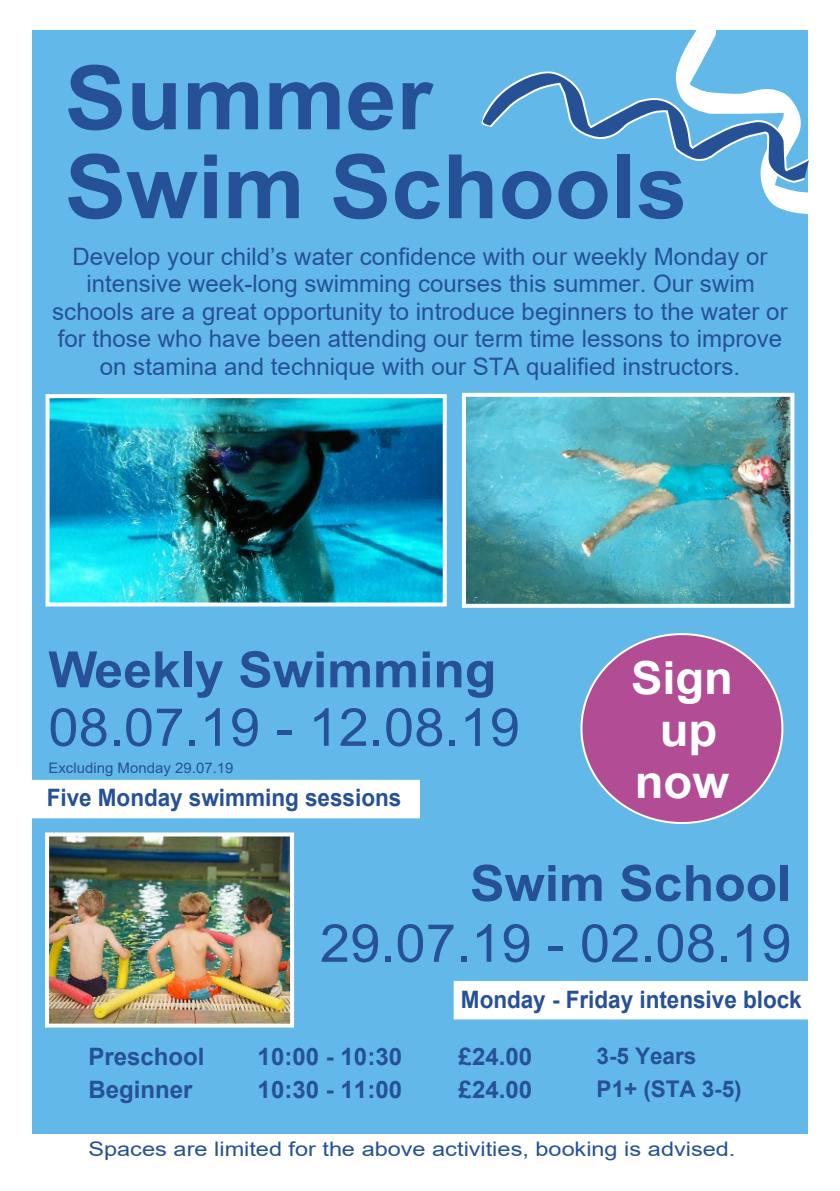
<style>
.page{position:relative;width:840px;height:1191px;background:#fff}
.page>*{position:absolute;margin:0;border:0;box-sizing:border-box;transform-origin:0 0}
.t1{font:700 88.8px/88.8px "Arial";color:#265196}
.t2{font:52.6px "Arial";letter-spacing:.005em;color:#265196}
.t3{font:700 50px "Arial";color:#265196}
.t4{font:700 45.6px/52.2px "Arial";color:#fff;text-align:center}
.t5{font:24px/27.6px "Arial";color:#265196;text-align:center}
.t6{font:700 24px "Arial";color:#265196;scale:.94 1}
.t7{font:700 24px "Arial";color:#265196}
.t8{font:700 23px "Arial";letter-spacing:-.005em;color:#265196}
.t9{font:20px "Arial";color:#265196;scale:1.17 1}
.t10{font:14.6px "Arial";color:#265196}
</style>
<div class="page">
<div style="left:32px;top:30px;width:775px;height:1103px;background:#62b9e9"></div>
<img style="left:50px;top:399px;width:391px;height:202px">
<div style="left:45px;top:394px;width:401px;height:212px;border:4px solid #fff"></div>
<img style="left:466px;top:398px;width:323px;height:205px">
<div style="left:461px;top:393px;width:333px;height:215px;border:4px solid #fff"></div>
<svg style="left:676px;top:30px;width:132px;height:184px"></svg>
<svg style="left:481px;top:71px;width:329px;height:131px"></svg>
<svg style="left:580px;top:633px;width:204px;height:191px"></svg>
<img style="left:50px;top:837px;width:239px;height:185px">
<div style="left:45px;top:832px;width:249px;height:195px;border:4px solid #fff"></div>
<div style="left:453px;top:981px;width:364px;height:38px;background:#fff"></div>
<div style="left:14px;top:780px;width:406px;height:38px;background:#fff"></div>
<h1 class="t1" style="left:65px;top:62px;width:623px">Summer<br>Swim Schools</h1>
<p class="t5" style="left:52px;top:245px;width:736px">Develop your child’s water confidence with our weekly Monday or intensive week-long swimming courses this summer. Our swim schools are a great opportunity to introduce beginners to the water or for those who have been attending our term time lessons to improve on stamina and technique with our STA qualified instructors.</p>
<h3 class="t3" style="left:48px;top:651px;width:449px">Weekly Swimming</h3>
<h2 class="t2" style="left:48px;top:707px;width:473px">08.07.19 - 12.08.19</h2>
<p class="t10" style="left:48px;top:762px;width:187px">Excluding Monday 29.07.19</p>
<p class="t6" style="left:47px;top:788px;width:378px">Five Monday swimming sessions</p>
<h3 class="t4" style="left:630px;top:655px;width:103px">Sign up now</h3>
<h3 class="t3" style="left:470px;top:864px;width:323px">Swim School</h3>
<h2 class="t2" style="left:320px;top:923px;width:473px">29.07.19 - 02.08.19</h2>
<p class="t6" style="left:460px;top:991px;width:364px">Monday - Friday intensive block</p>
<p class="t7" style="left:88px;top:1047px;width:118px">Preschool</p>
<p class="t7" style="left:257px;top:1047px;width:146px">10:00 - 10:30</p>
<p class="t7" style="left:458px;top:1047px;width:75px">£24.00</p>
<p class="t8" style="left:596px;top:1046px;width:101px">3-5 Years</p>
<p class="t7" style="left:88px;top:1081px;width:106px">Beginner</p>
<p class="t7" style="left:257px;top:1081px;width:146px">10:30 - 11:00</p>
<p class="t7" style="left:458px;top:1081px;width:75px">£24.00</p>
<p class="t8" style="left:596px;top:1080px;width:147px">P1+ (STA 3-5)</p>
<p class="t9" style="left:88px;top:1141px;width:554px">Spaces are limited for the above activities, booking is advised.</p>
</div>
